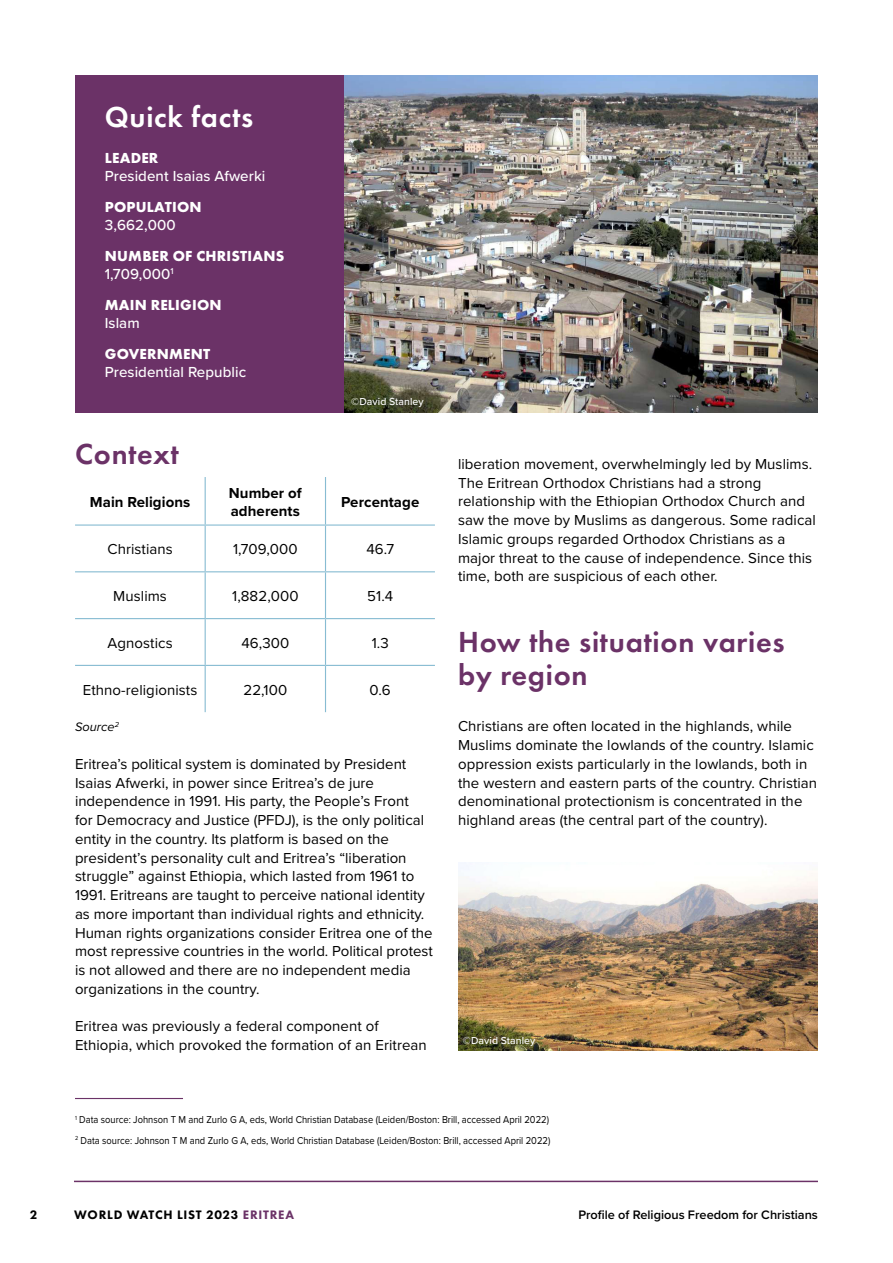
<style>
.page{position:relative;width:893px;height:1263px;background:#fff}
.page>*{position:absolute;margin:0;border:0;box-sizing:border-box;transform-origin:0 0}
.t1{font:600 30.15px/33.2px "Futura PT";letter-spacing:.025em;color:#6b3267}
.t2{font:600 30px "Futura PT";letter-spacing:.025em;color:#fff}
.t3{font:600 30px "Futura PT";letter-spacing:.025em;color:#6b3267}
.t4{font:500 15.15px "Proxima Nova";letter-spacing:.005em;color:#fff}
.t5{font:700 15.15px "Futura PT";letter-spacing:.015em;color:#fff}
.t6{font:15px/18.8px "Proxima Nova";letter-spacing:.005em;color:#000}
.t7{font:700 15px/18px "Proxima Nova";letter-spacing:.005em;color:#000}
.t8{font:600 12.75px "Proxima Nova";color:#000}
.t9{font:800 12.75px "Futura PT";letter-spacing:.06em;color:#000}
.t10{font:italic 12.75px "Proxima Nova";letter-spacing:.005em;color:#000}
.t11{font:500 10.5px "Proxima Nova";letter-spacing:.005em;color:#fff}
.t12{font:10.35px/20.5px "Proxima Nova";color:#000;scale:.9 1}
.s1{color:#6b3267}
</style>
<div class="page">
<hr style="left:74px;top:1181px;width:744px;height:1px;background:#6b3267">
<div style="left:75px;top:75px;width:359px;height:337px;background:#6b3267"></div>
<hr style="left:75px;top:1098px;width:108px;height:1px;background:#6b3267">
<img style="left:344px;top:75px;width:474px;height:338px">
<hr style="left:205px;top:477px;width:1px;height:47px;background:#87bcd2">
<hr style="left:325px;top:477px;width:1px;height:47px;background:#87bcd2">
<hr style="left:75px;top:524px;width:130px;height:2px;background:#87bcd2">
<hr style="left:205px;top:524px;width:120px;height:2px;background:#87bcd2">
<hr style="left:205px;top:526px;width:1px;height:45px;background:#87bcd2">
<hr style="left:325px;top:524px;width:110px;height:2px;background:#87bcd2">
<hr style="left:325px;top:526px;width:1px;height:45px;background:#87bcd2">
<hr style="left:75px;top:571px;width:130px;height:1px;background:#87bcd2">
<hr style="left:205px;top:571px;width:120px;height:1px;background:#87bcd2">
<hr style="left:205px;top:572px;width:1px;height:46px;background:#87bcd2">
<hr style="left:325px;top:571px;width:110px;height:1px;background:#87bcd2">
<hr style="left:325px;top:572px;width:1px;height:46px;background:#87bcd2">
<hr style="left:75px;top:618px;width:130px;height:1px;background:#87bcd2">
<hr style="left:205px;top:618px;width:120px;height:1px;background:#87bcd2">
<hr style="left:205px;top:619px;width:1px;height:46px;background:#87bcd2">
<hr style="left:325px;top:618px;width:110px;height:1px;background:#87bcd2">
<hr style="left:325px;top:619px;width:1px;height:46px;background:#87bcd2">
<hr style="left:75px;top:665px;width:130px;height:1px;background:#87bcd2">
<hr style="left:205px;top:665px;width:120px;height:1px;background:#87bcd2">
<hr style="left:205px;top:666px;width:1px;height:46px;background:#87bcd2">
<hr style="left:325px;top:665px;width:110px;height:1px;background:#87bcd2">
<hr style="left:325px;top:666px;width:1px;height:46px;background:#87bcd2">
<img style="left:458px;top:863px;width:360px;height:187px">
<h2 class="t2" style="left:105px;top:98px;width:150px">Quick facts</h2>
<p class="t5" style="left:105px;top:148px;width:55px">LEADER</p>
<p class="t4" style="left:105px;top:165px;width:162px">President Isaias Afwerki</p>
<p class="t5" style="left:105px;top:197px;width:98px">POPULATION</p>
<p class="t4" style="left:105px;top:214px;width:72px">3,662,000</p>
<p class="t5" style="left:105px;top:246px;width:181px">NUMBER OF CHRISTIANS</p>
<p class="t4" style="left:105px;top:263px;width:70px">1,709,000<sup>1</sup></p>
<p class="t5" style="left:105px;top:295px;width:118px">MAIN RELIGION</p>
<p class="t4" style="left:105px;top:312px;width:37px">Islam</p>
<p class="t5" style="left:105px;top:344px;width:107px">GOVERNMENT</p>
<p class="t4" style="left:105px;top:361px;width:143px">Presidential Republic</p>
<h2 class="t3" style="left:75px;top:435px;width:105px">Context</h2>
<p class="t11" style="left:351px;top:394px;width:74px">©David Stanley</p>
<p class="t7" style="left:90px;top:493px;width:102px">Main Religions</p>
<p class="t7" style="left:229px;top:484px;width:74px">Number of adherents</p>
<p class="t7" style="left:341px;top:493px;width:80px">Percentage</p>
<p class="t6" style="left:107px;top:539px;width:67px">Christians</p>
<p class="t6" style="left:233px;top:539px;width:66px">1,709,000</p>
<p class="t6" style="left:366px;top:539px;width:29px">46.7</p>
<p class="t6" style="left:113px;top:586px;width:55px">Muslims</p>
<p class="t6" style="left:232px;top:586px;width:68px">1,882,000</p>
<p class="t6" style="left:367px;top:586px;width:27px">51.4</p>
<p class="t6" style="left:108px;top:633px;width:67px">Agnostics</p>
<p class="t6" style="left:241px;top:633px;width:49px">46,300</p>
<p class="t6" style="left:372px;top:633px;width:19px">1.3</p>
<p class="t6" style="left:83px;top:680px;width:116px">Ethno-religionists</p>
<p class="t6" style="left:243px;top:680px;width:45px">22,100</p>
<p class="t6" style="left:370px;top:680px;width:23px">0.6</p>
<p class="t10" style="left:75px;top:717px;width:46px">Source<sup>2</sup></p>
<p class="t6" style="left:75px;top:754px;width:359px">Eritrea’s political system is dominated by President Isaias Afwerki, in power since Eritrea’s de jure independence in 1991. His party, the People’s Front<br>for Democracy and Justice (PFDJ), is the only political entity in the country. Its platform is based on the president’s personality cult and Eritrea’s “liberation struggle” against Ethiopia, which lasted from 1961 to 1991. Eritreans are taught to perceive national identity as more important than individual rights and ethnicity.<br>Human rights organizations consider Eritrea one of the most repressive countries in the world. Political protest is not allowed and there are no independent media organizations in the country.</p>
<p class="t6" style="left:75px;top:1016px;width:353px">Eritrea was previously a federal component of<br>Ethiopia, which provoked the formation of an Eritrean</p>
<p class="t6" style="left:458px;top:454px;width:359px">liberation movement, overwhelmingly led by Muslims.<br>The Eritrean Orthodox Christians had a strong relationship with the Ethiopian Orthodox Church and saw the move by Muslims as dangerous. Some radical Islamic groups regarded Orthodox Christians as a major threat to the cause of independence. Since this time, both are suspicious of each other.</p>
<h1 class="t1" style="left:458px;top:625px;width:328px">How the situation varies by region</h1>
<p class="t6" style="left:458px;top:716px;width:361px">Christians are often located in the highlands, while Muslims dominate the lowlands of the country. Islamic oppression exists particularly in the lowlands, both in the western and eastern parts of the country. Christian denominational protectionism is concentrated in the highland areas (the central part of the country).</p>
<p class="t11" style="left:463px;top:1033px;width:74px">©David Stanley</p>
<p class="t12" style="left:75px;top:1109px;width:530px"><sup>1</sup> Data source: Johnson T M and Zurlo G A, eds, World Christian Database (Leiden/Boston: Brill, accessed April 2022)<br><sup>2</sup> Data source: Johnson T M and Zurlo G A, eds, World Christian Database (Leiden/Boston: Brill, accessed April 2022)</p>
<p class="t9" style="left:30px;top:1207px;width:9px">2</p>
<p class="t9" style="left:74px;top:1207px;width:222px">WORLD WATCH LIST 2023 <span class="s1">ERITREA</span></p>
<p class="t8" style="left:578px;top:1205px;width:241px">Profile of Religious Freedom for Christians</p>
</div>
